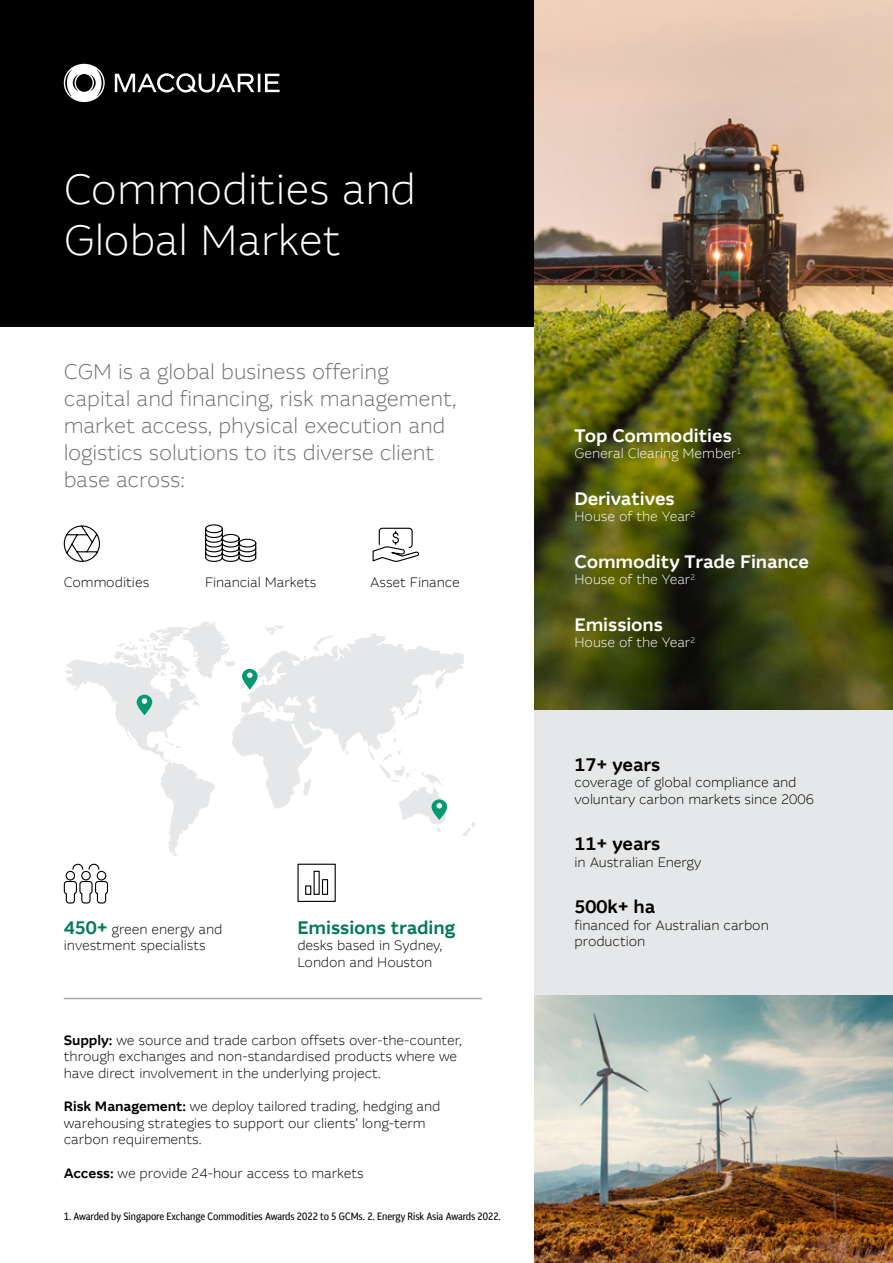
<style>
.page{position:relative;width:893px;height:1263px;background:#fff}
.page>*{position:absolute;margin:0;border:0;box-sizing:border-box;transform-origin:0 0}
.t1{font:300 42px/51px "MCQ Global";color:#fff}
.t2{font:300 21px/27px "MCQ Global";color:#6d6e71}
.t3{font:500 18px "MCQ Global";color:#fff}
.t4{font:500 18px "MCQ Global";color:#000}
.t5{font:500 18px "MCQ Global";color:#027858}
.t6{font:300 13.5px/16.5px "MCQ Global";color:#000}
.t7{font:300 13.5px "MCQ Global";color:#fff}
.t8{font:condensed 10.5px "MCQ Global";letter-spacing:-.01em;color:#000}
.s1{font-weight:500;font-size:18px;color:#027858}
.s2{font-weight:500}
</style>
<div class="page">
<div style="left:0;top:0;width:893px;height:326px;background:#000"></div>
<img style="left:534px;top:0;width:359px;height:383px">
<svg style="left:534px;top:383px;width:359px;height:328px;background:#444910"></svg>
<div style="left:534px;top:711px;width:359px;height:299px;background:#e6e7e8"></div>
<svg style="left:63px;top:863px;width:46px;height:41px"></svg>
<svg style="left:63px;top:525px;width:37px;height:37px"></svg>
<svg style="left:205px;top:524px;width:52px;height:38px"></svg>
<svg style="left:372px;top:527px;width:47px;height:35px"></svg>
<img style="left:534px;top:995px;width:359px;height:268px">
<svg style="left:65px;top:621px;width:411px;height:235px"></svg>
<svg style="left:297px;top:863px;width:39px;height:39px"></svg>
<hr style="left:64px;top:998px;width:418px;height:1px;background:#a7a9ac">
<svg style="left:64px;top:64px;width:216px;height:38px"></svg>
<h1 class="t1" style="left:64px;top:164px;width:354px">Commodities and<br>Global Market</h1>
<h2 class="t2" style="left:64px;top:358px;width:394px">CGM is a global business offering capital and financing, risk management, market access, physical execution and logistics solutions to its diverse client base across:</h2>
<p class="t6" style="left:64px;top:574px;width:87px">Commodities</p>
<p class="t6" style="left:205px;top:574px;width:113px">Financial Markets</p>
<p class="t6" style="left:370px;top:574px;width:91px">Asset Finance</p>
<p class="t6" style="left:64px;top:921px;width:160px"><span class="s1">450+</span> green energy and investment specialists</p>
<h3 class="t5" style="left:297px;top:916px;width:159px">Emissions trading</h3>
<p class="t6" style="left:297px;top:937px;width:147px">desks based in Sydney,<br>London and Houston</p>
<p class="t6" style="left:64px;top:1032px;width:400px"><span class="s2">Supply:</span> we source and trade carbon offsets over-the-counter, through exchanges and non-standardised products where we have direct involvement in the underlying project.</p>
<p class="t6" style="left:64px;top:1098px;width:378px"><span class="s2">Risk Management:</span> we deploy tailored trading, hedging and warehousing strategies to support our clients’ long-term carbon requirements.</p>
<p class="t6" style="left:64px;top:1165px;width:301px"><span class="s2">Access:</span> we provide 24-hour access to markets</p>
<p class="t8" style="left:64px;top:1210px;width:439px">1. Awarded by Singapore Exchange Commodities Awards 2022 to 5 GCMs. 2. Energy Risk Asia Awards 2022.</p>
<h3 class="t3" style="left:574px;top:424px;width:159px">Top Commodities</h3>
<p class="t7" style="left:574px;top:445px;width:168px">General Clearing Member<sup>1</sup></p>
<h3 class="t3" style="left:574px;top:487px;width:102px">Derivatives</h3>
<p class="t7" style="left:574px;top:508px;width:122px">House of the Year<sup>2</sup></p>
<h3 class="t3" style="left:574px;top:550px;width:236px">Commodity Trade Finance</h3>
<p class="t7" style="left:574px;top:571px;width:122px">House of the Year<sup>2</sup></p>
<h3 class="t3" style="left:574px;top:613px;width:90px">Emissions</h3>
<p class="t7" style="left:574px;top:634px;width:122px">House of the Year<sup>2</sup></p>
<h3 class="t4" style="left:574px;top:753px;width:87px">17+ years</h3>
<p class="t6" style="left:574px;top:774px;width:241px">coverage of global compliance and voluntary carbon markets since 2006</p>
<h3 class="t4" style="left:574px;top:833px;width:87px">11+ years</h3>
<p class="t6" style="left:574px;top:854px;width:128px">in Australian Energy</p>
<h3 class="t4" style="left:574px;top:896px;width:82px">500k+ ha</h3>
<p class="t6" style="left:574px;top:917px;width:196px">financed for Australian carbon production</p>
</div>
